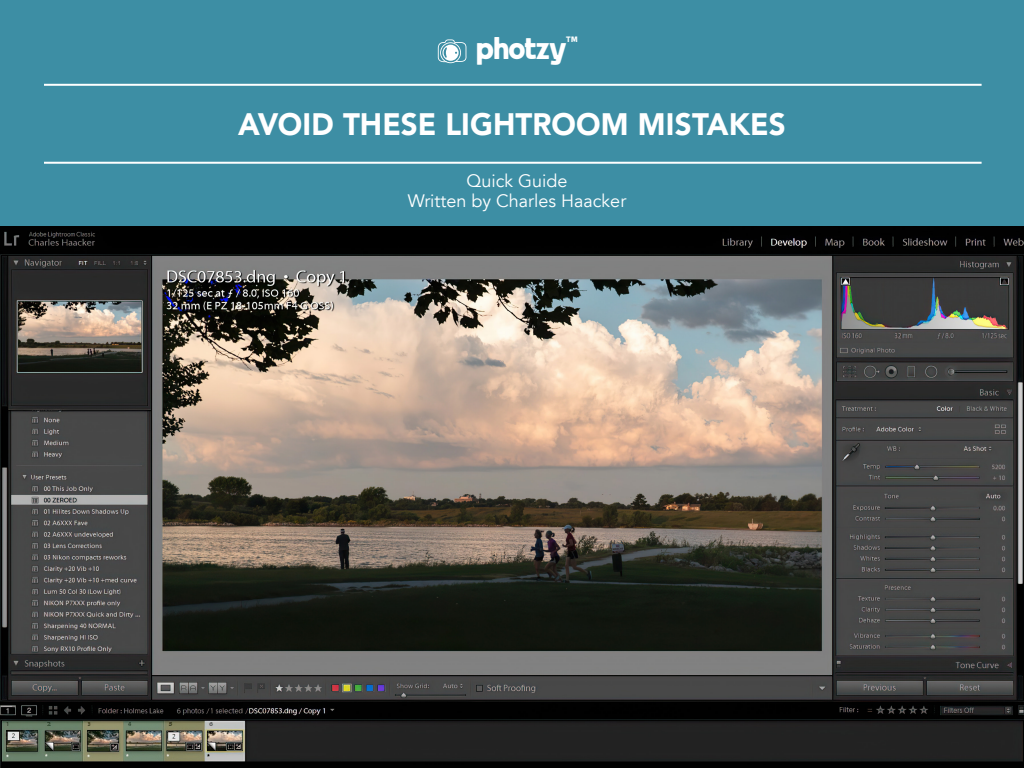
<style>
.page{position:relative;width:1024px;height:768px;background:#fff}
.page>*{position:absolute;margin:0;border:0;box-sizing:border-box;transform-origin:0 0}
.Headings{font:900 31px "Avenir LT";color:#fff;scale:.95 1}
.t1{font:700 27.7px "Skammefy";letter-spacing:-.045em;color:#fff}
.body{font:18px "Avenir LT";color:#fff}
.t2{font:700 6.9px "Skammefy";color:#fff}
</style>
<div class="page">
<img style="left:0;top:225px;width:1024px;height:543px">
<div style="left:0;top:0;width:1024px;height:225px;background:#3d8ea4"></div>
<hr style="left:44px;top:84px;width:938px;height:2px;background:#fff">
<hr style="left:44px;top:162px;width:938px;height:2px;background:#fff">
<svg style="left:438px;top:39px;width:28px;height:24px"></svg>
<p class="t1" style="left:476px;top:31px;width:92px">photzy</p>
<p class="t2" style="left:566px;top:35px;width:13px">TM</p>
<p class="Headings" style="left:238px;top:106px;width:578px">AVOID THESE LIGHTROOM MISTAKES</p>
<p class="body" style="left:466px;top:170px;width:103px">Quick Guide</p>
<p class="body" style="left:408px;top:190px;width:220px">Written by Charles Haacker</p>
</div>
